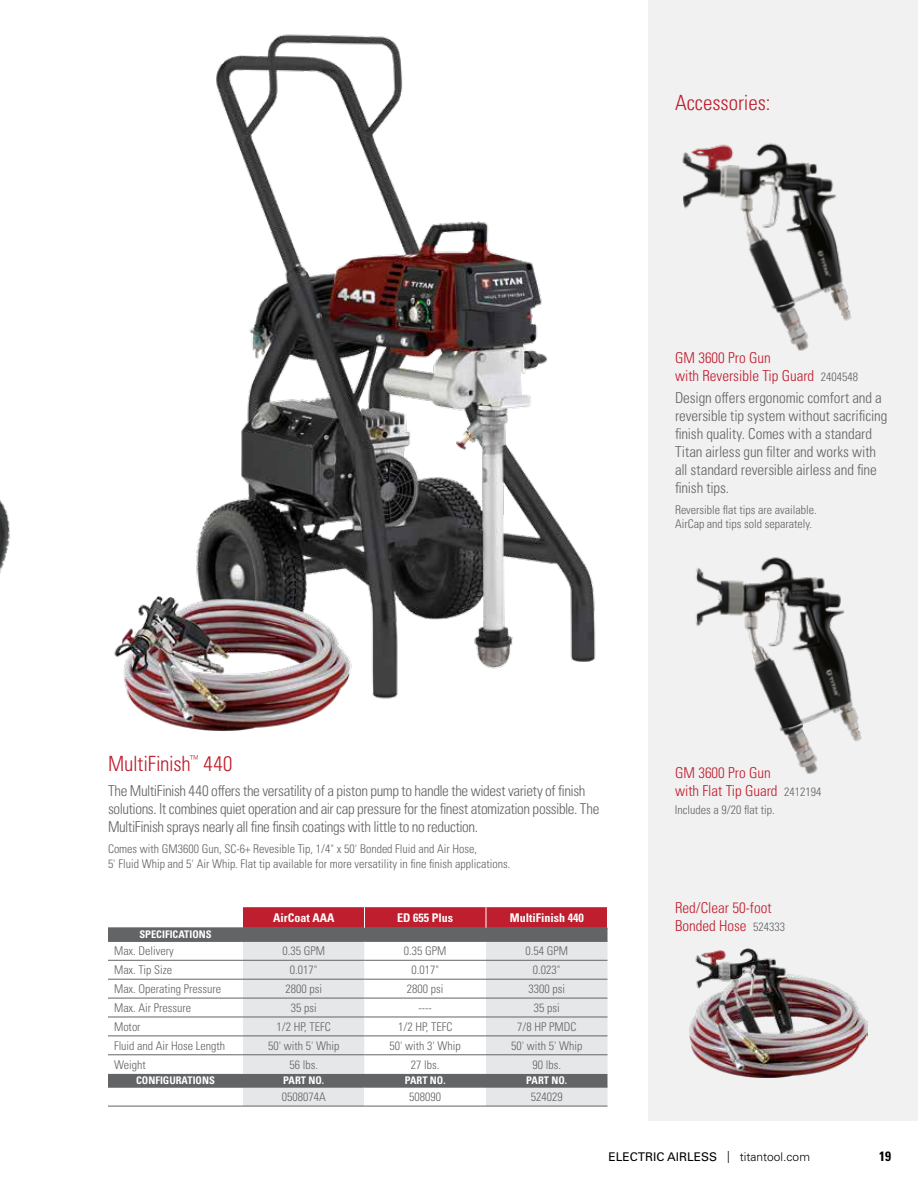
<style>
.page{position:relative;width:918px;height:1188px;background:#fff}
.page>*{position:absolute;margin:0;border:0;box-sizing:border-box;transform-origin:0 0}
.t1{font:300 condensed 21px "Univers LT Pro";color:#be1e2d}
.t2{font:300 condensed 15px/18px "Univers LT Pro";letter-spacing:-.02em;color:#636466}
.t3{font:300 condensed 15px/18px "Univers LT Pro";color:#be1e2d}
.t4{font:700 condensed 13.5px "Univers LT Pro";color:#000}
.t5{font:300 condensed 12px/14.4px "Univers LT Pro";color:#636466}
.t6{font:700 condensed 12px "Univers LT Pro";color:#fff}
.t7{font:12px "Univers LT Pro 55 Roman";color:#000}
.t8{font:700 condensed 10.5px "Univers LT Pro";color:#fff}
.s1{font-size:12px;color:#636466}
.s2{font-family:"Univers LT Pro 45";font-weight:300}
</style>
<div class="page">
<img style="left:0;top:500px;width:10px;height:74px">
<img style="left:114px;top:34px;width:482px;height:697px">
<div style="left:108px;top:929px;width:500px;height:158px;background:#636466"></div>
<svg style="left:243px;top:942px;width:365px;height:164px;background:#cacbcc"></svg>
<svg style="left:108px;top:942px;width:378px;height:132px"></svg>
<div style="left:364px;top:1087px;width:122px;height:19px;background:#fff"></div>
<hr style="left:108px;top:928px;width:135px;height:1px;background:#636466">
<hr style="left:243px;top:928px;width:121px;height:1px;background:#636466">
<hr style="left:364px;top:928px;width:122px;height:1px;background:#636466">
<hr style="left:486px;top:928px;width:122px;height:1px;background:#636466">
<hr style="left:108px;top:941px;width:135px;height:1px;background:#636466">
<hr style="left:243px;top:941px;width:121px;height:1px;background:#636466">
<hr style="left:364px;top:941px;width:122px;height:1px;background:#636466">
<hr style="left:486px;top:941px;width:122px;height:1px;background:#636466">
<hr style="left:108px;top:960px;width:135px;height:1px;background:#636466">
<hr style="left:243px;top:960px;width:121px;height:1px;background:#636466">
<hr style="left:364px;top:960px;width:122px;height:1px;background:#636466">
<hr style="left:486px;top:960px;width:122px;height:1px;background:#636466">
<hr style="left:108px;top:979px;width:135px;height:1px;background:#636466">
<hr style="left:243px;top:979px;width:121px;height:1px;background:#636466">
<hr style="left:364px;top:979px;width:122px;height:1px;background:#636466">
<hr style="left:486px;top:979px;width:122px;height:1px;background:#636466">
<hr style="left:108px;top:998px;width:135px;height:1px;background:#636466">
<hr style="left:243px;top:998px;width:121px;height:1px;background:#636466">
<hr style="left:364px;top:998px;width:122px;height:1px;background:#636466">
<hr style="left:486px;top:998px;width:122px;height:1px;background:#636466">
<hr style="left:108px;top:1017px;width:135px;height:1px;background:#636466">
<hr style="left:243px;top:1017px;width:121px;height:1px;background:#636466">
<hr style="left:364px;top:1017px;width:122px;height:1px;background:#636466">
<hr style="left:486px;top:1017px;width:122px;height:1px;background:#636466">
<hr style="left:108px;top:1036px;width:135px;height:1px;background:#636466">
<hr style="left:243px;top:1036px;width:121px;height:1px;background:#636466">
<hr style="left:364px;top:1036px;width:122px;height:1px;background:#636466">
<hr style="left:486px;top:1036px;width:122px;height:1px;background:#636466">
<hr style="left:108px;top:1055px;width:135px;height:1px;background:#636466">
<hr style="left:243px;top:1055px;width:121px;height:1px;background:#636466">
<hr style="left:364px;top:1055px;width:122px;height:1px;background:#636466">
<hr style="left:486px;top:1055px;width:122px;height:1px;background:#636466">
<hr style="left:108px;top:1087px;width:135px;height:1px;background:#636466">
<hr style="left:243px;top:1087px;width:121px;height:1px;background:#636466">
<hr style="left:364px;top:1087px;width:122px;height:1px;background:#636466">
<hr style="left:486px;top:1087px;width:122px;height:1px;background:#636466">
<hr style="left:108px;top:1106px;width:135px;height:1px;background:#636466">
<hr style="left:243px;top:1106px;width:121px;height:1px;background:#636466">
<hr style="left:364px;top:1106px;width:122px;height:1px;background:#636466">
<hr style="left:486px;top:1106px;width:122px;height:1px;background:#636466">
<svg style="left:243px;top:907px;width:365px;height:21px;background:#bc2432"></svg>
<div style="left:648px;top:0;width:270px;height:1120px;background:#f1f1f2"></div>
<img style="left:696px;top:557px;width:166px;height:217px">
<img style="left:682px;top:143px;width:170px;height:208px">
<img style="left:689px;top:948px;width:178px;height:130px">
<h1 class="t1" style="left:675px;top:88px;width:97px">Accessories:</h1>
<p class="t3" style="left:675px;top:348px;width:185px">GM 3600 Pro Gun<br>with Reversible Tip Guard <span class="s1">2404548</span></p>
<p class="t2" style="left:675px;top:387px;width:214px">Design offers ergonomic comfort and a reversible tip system without sacrificing finish quality. Comes with a standard Titan airless gun filter and works with all standard reversible airless and fine finish tips.</p>
<p class="t5" style="left:675px;top:502px;width:143px">Reversible flat tips are available.<br>AirCap and tips sold separately.</p>
<h1 class="t1" style="left:108px;top:750px;width:126px">MultiFinish<sup>™</sup> 440</h1>
<p class="t2" style="left:108px;top:781px;width:493px">The MultiFinish 440 offers the versatility of a piston pump to handle the widest variety of finish solutions. It combines quiet operation and air cap pressure for the finest atomization possible. The<br>MultiFinish sprays nearly all fine finsih coatings with little to no reduction.</p>
<p class="t5" style="left:108px;top:841px;width:404px">Comes with GM3600 Gun, SC-6+ Revesible Tip, 1/4" x 50' Bonded Fluid and Air Hose,<br>5' Fluid Whip and 5' Air Whip. Flat tip available for more versatility in fine finish applications.</p>
<p class="t6" style="left:273px;top:910px;width:63px">AirCoat AAA</p>
<p class="t6" style="left:397px;top:910px;width:57px">ED 655 Plus</p>
<p class="t6" style="left:510px;top:910px;width:75px">MultiFinish 440</p>
<p class="t8" style="left:139px;top:928px;width:74px">SPECIFICATIONS</p>
<p class="t5" style="left:114px;top:943px;width:61px">Max. Delivery</p>
<p class="t5" style="left:282px;top:943px;width:44px">0.35 GPM</p>
<p class="t5" style="left:404px;top:943px;width:44px">0.35 GPM</p>
<p class="t5" style="left:525px;top:943px;width:44px">0.54 GPM</p>
<p class="t5" style="left:114px;top:962px;width:60px">Max. Tip Size</p>
<p class="t5" style="left:290px;top:962px;width:29px">0.017"</p>
<p class="t5" style="left:411px;top:962px;width:29px">0.017"</p>
<p class="t5" style="left:533px;top:962px;width:29px">0.023"</p>
<p class="t5" style="left:114px;top:981px;width:109px">Max. Operating Pressure</p>
<p class="t5" style="left:285px;top:981px;width:38px">2800 psi</p>
<p class="t5" style="left:407px;top:981px;width:38px">2800 psi</p>
<p class="t5" style="left:528px;top:981px;width:38px">3300 psi</p>
<p class="t5" style="left:114px;top:1000px;width:79px">Max. Air Pressure</p>
<p class="t5" style="left:291px;top:1000px;width:27px">35 psi</p>
<p class="t5" style="left:419px;top:1000px;width:15px">----</p>
<p class="t5" style="left:534px;top:1000px;width:27px">35 psi</p>
<p class="t5" style="left:114px;top:1019px;width:28px">Motor</p>
<p class="t5" style="left:277px;top:1019px;width:56px">1/2 HP, TEFC</p>
<p class="t5" style="left:398px;top:1019px;width:56px">1/2 HP, TEFC</p>
<p class="t5" style="left:517px;top:1019px;width:61px">7/8 HP PMDC</p>
<p class="t5" style="left:114px;top:1038px;width:113px">Fluid and Air Hose Length</p>
<p class="t5" style="left:268px;top:1038px;width:73px">50' with 5' Whip</p>
<p class="t5" style="left:390px;top:1038px;width:73px">50' with 3' Whip</p>
<p class="t5" style="left:511px;top:1038px;width:73px">50' with 5' Whip</p>
<p class="t5" style="left:114px;top:1057px;width:33px">Weight</p>
<p class="t5" style="left:289px;top:1057px;width:30px">56 lbs.</p>
<p class="t5" style="left:411px;top:1057px;width:30px">27 lbs.</p>
<p class="t5" style="left:532px;top:1057px;width:30px">90 lbs.</p>
<p class="t8" style="left:136px;top:1074px;width:80px">CONFIGURATIONS</p>
<p class="t8" style="left:283px;top:1074px;width:42px">PART NO.</p>
<p class="t8" style="left:405px;top:1074px;width:42px">PART NO.</p>
<p class="t8" style="left:526px;top:1074px;width:42px">PART NO.</p>
<p class="t5" style="left:282px;top:1089px;width:45px">0508074A</p>
<p class="t5" style="left:409px;top:1089px;width:33px">508090</p>
<p class="t5" style="left:531px;top:1089px;width:33px">524029</p>
<p class="t3" style="left:675px;top:763px;width:148px">GM 3600 Pro Gun<br>with Flat Tip Guard <span class="s1">2412194</span></p>
<p class="t5" style="left:675px;top:802px;width:101px">Includes a 9/20 flat tip.</p>
<p class="t3" style="left:675px;top:897px;width:112px">Red/Clear 50-foot<br>Bonded Hose <span class="s1">524333</span></p>
<p class="t7" style="left:609px;top:1148px;width:203px">ELECTRIC AIRLESS <span class="s2">| titantool.com</span></p>
<p class="t4" style="left:879px;top:1148px;width:13px">19</p>
</div>
